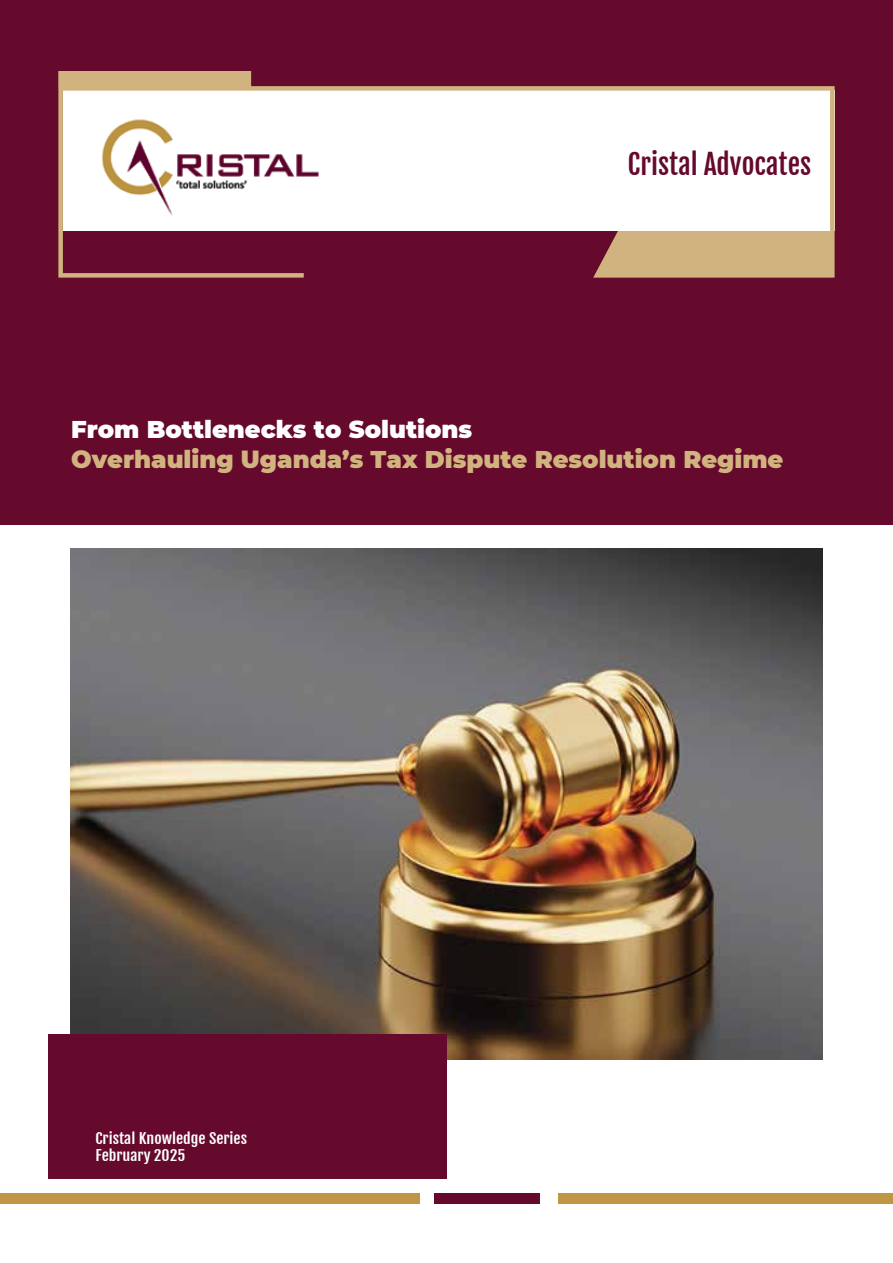
<style>
.page{position:relative;width:893px;height:1263px;background:#fff}
.page>*{position:absolute;margin:0;border:0;box-sizing:border-box;transform-origin:0 0}
.t1{font:27.6px "Fjalla One";color:#65092d}
.t2{font:900 24.3px "Montserrat";color:#d0b37e}
.t3{font:900 24.3px "Montserrat";color:#fff}
.t4{font:14.1px/17px "Fjalla One";color:#fff;scale:1.12 1}
</style>
<div class="page">
<img style="left:71px;top:549px;width:751px;height:510px">
<div style="left:0;top:0;width:893px;height:524px;background:#65092d"></div>
<div style="left:48px;top:1035px;width:398px;height:144px;background:#65092d"></div>
<div style="left:0;top:1192px;width:420px;height:11px;background:#c09645"></div>
<div style="left:434px;top:1192px;width:106px;height:11px;background:#65092d"></div>
<div style="left:558px;top:1193px;width:335px;height:10px;background:#c09645"></div>
<svg style="left:58px;top:71px;width:777px;height:207px;fill:#fff"></svg>
<p class="t1" style="left:628px;top:147px;width:185px">Cristal Advocates</p>
<p class="t3" style="left:71px;top:411px;width:403px">From Bottlenecks to Solutions</p>
<p class="t2" style="left:71px;top:441px;width:714px">Overhauling Uganda’s Tax Dispute Resolution Regime</p>
<p class="t4" style="left:95px;top:1130px;width:137px">Cristal Knowledge Series<br>February 2025</p>
</div>
